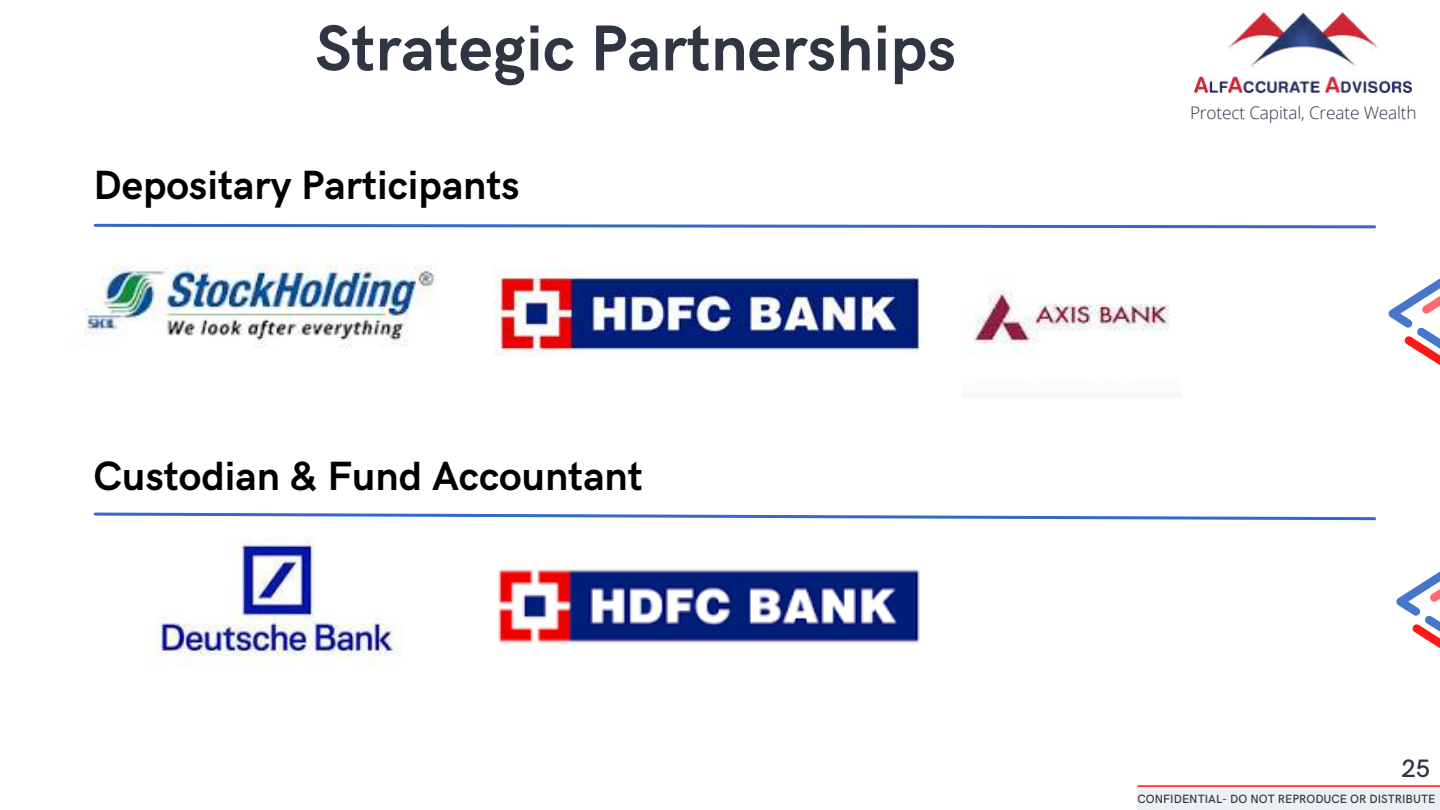
<style>
.page{position:relative;width:1440px;height:810px;background:#fff}
.page>*{position:absolute;margin:0;border:0;box-sizing:border-box;transform-origin:0 0}
.t1{font:700 65px "HK Grotesk";color:#2f3542}
.t2{font:700 41px "HK Grotesk";color:#000}
.t3{font:500 25.3px "HK Grotesk";color:#2f3542}
.t4{font:300 17.2px "Open Sans";letter-spacing:-.01em;color:#2b334a}
.t5{font:500 12px "HK Grotesk";color:#2f3542}
</style>
<div class="page">
<img style="left:1195px;top:12px;width:217px;height:80px">
<div style="left:1137px;top:787px;width:303px;height:22px;background:#edf0f2"></div>
<hr style="left:1137px;top:785px;width:303px;height:2px;background:#ff1616">
<img style="left:498px;top:569px;width:422px;height:74px">
<img style="left:974px;top:287px;width:196px;height:64px">
<img style="left:85px;top:263px;width:351px;height:85px">
<img style="left:149px;top:537px;width:252px;height:130px">
<img style="left:494px;top:267px;width:426px;height:90px">
<svg style="left:93px;top:223px;width:1283px;height:6px"></svg>
<svg style="left:93px;top:512px;width:1283px;height:9px"></svg>
<svg style="left:1389px;top:278px;width:51px;height:87px"></svg>
<svg style="left:1396px;top:571px;width:44px;height:78px"></svg>
<h1 class="t1" style="left:315px;top:12px;width:642px">Strategic Partnerships</h1>
<p class="t2" style="left:94px;top:162px;width:428px">Depositary Participants</p>
<p class="t2" style="left:94px;top:453px;width:551px">Custodian &amp; Fund Accountant</p>
<p class="t4" style="left:1190px;top:101px;width:228px">Protect Capital, Create Wealth</p>
<p class="t3" style="left:1402px;top:754px;width:30px">25</p>
<p class="t5" style="left:1137px;top:793px;width:299px">CONFIDENTIAL- DO NOT REPRODUCE OR DISTRIBUTE</p>
</div>
